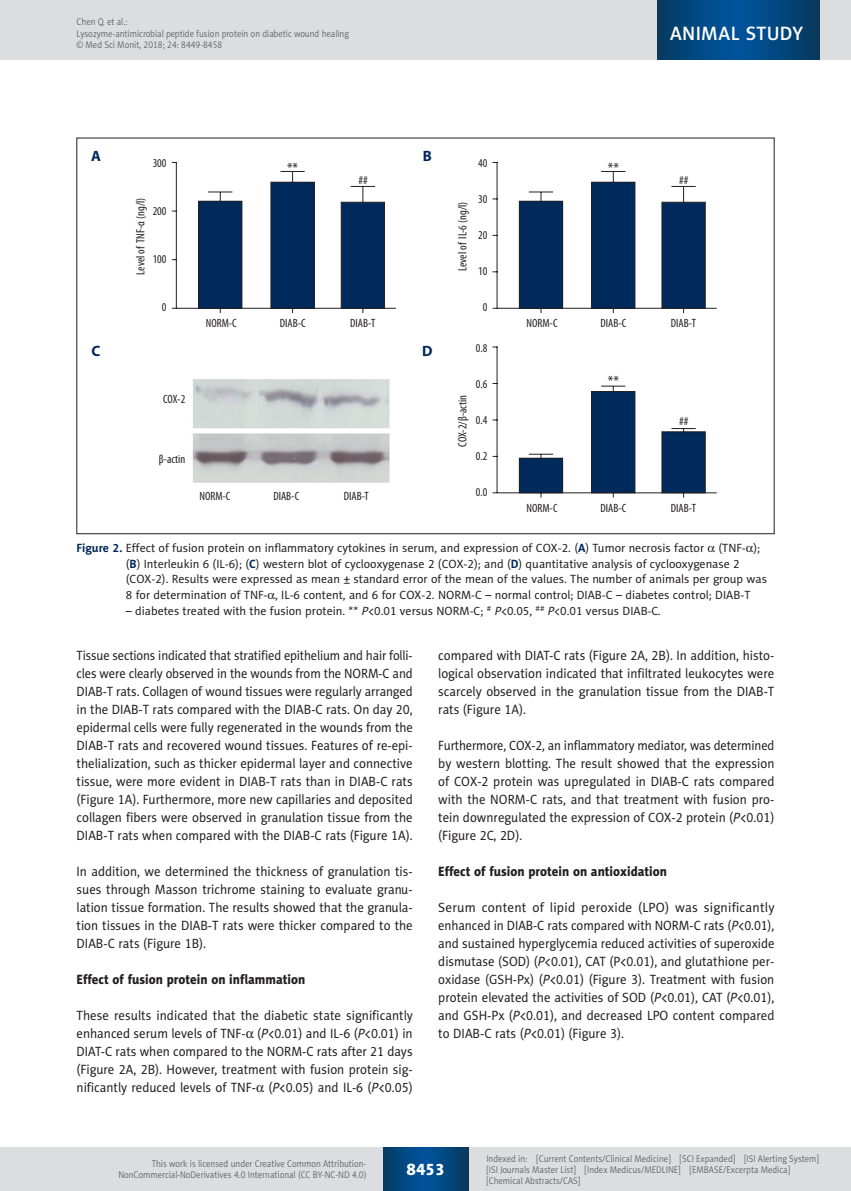
<style>
.page{position:relative;width:851px;height:1191px;background:#fff}
.page>*{position:absolute;margin:0;border:0;box-sizing:border-box;transform-origin:0 0}
.t1{font:19.5px "Naomi Sans EFN Medium";letter-spacing:.015em;color:#fff}
.t2{font:16.5px "Naomi Sans EFN Heavy";color:#fff}
.t3{font:condensed 15px "Myriad Pro";color:#231f20}
.t4{font:700 15px "Myriad Pro";color:#00295c}
.MSM_Body{font:13.5px/18px "Naomi Sans EFN";color:#231f20;text-align:justify;scale:.92 1}
.MSM_Body-2{font:13.5px/18px "Naomi Sans EFN";color:#231f20;text-align:justify;scale:.95 1}
.MSM_Body-3{font:13.5px/18px "Naomi Sans EFN";color:#231f20;text-align:justify}
.MSM_Headline_2{font:13.5px "Naomi Sans EFN Heavy";color:#231f20;scale:.95 1}
.MSM_Rycina_tytul{font:12px/15.8px "Naomi Sans EFN";color:#231f20}
.t5{font:condensed 12px "Myriad Pro";color:#231f20}
.t6{font:9.75px/11.2px "Naomi Sans EFN Light";color:#57585a;scale:.9 1}
.s1{font-weight:700;color:#00295c}
.s2{font-family:"Standard Sym L"}
.s3{font-style:italic}
</style>
<div class="page">
<img style="left:192px;top:379px;width:198px;height:104px">
<hr style="left:176px;top:162px;width:1px;height:146px;background:#231f20">
<hr style="left:172px;top:308px;width:224px;height:1px;background:#231f20">
<svg style="left:198px;top:171px;width:177px;height:142px"></svg>
<div style="left:341px;top:202px;width:44px;height:107px;background:#00295c;border:1px solid #231f20"></div>
<hr style="left:496px;top:162px;width:1px;height:146px;background:#231f20">
<hr style="left:492px;top:308px;width:224px;height:1px;background:#231f20">
<svg style="left:518px;top:171px;width:178px;height:142px"></svg>
<div style="left:661px;top:202px;width:44px;height:107px;background:#00295c;border:1px solid #231f20"></div>
<hr style="left:496px;top:346px;width:1px;height:147px;background:#231f20">
<hr style="left:492px;top:492px;width:224px;height:1px;background:#231f20">
<svg style="left:518px;top:385px;width:178px;height:113px"></svg>
<div style="left:661px;top:431px;width:44px;height:62px;background:#00295c;border:1px solid #231f20"></div>
<div style="left:0;top:1148px;width:850px;height:43px;background:#dcdddf"></div>
<svg style="left:383px;top:1147px;width:85px;height:43px;background:#02477e"></svg>
<div style="left:0;top:0;width:850px;height:60px;background:#dcdddf"></div>
<svg style="left:657px;top:0;width:162px;height:60px;background:#02477e"></svg>
<p class="t6" style="left:77px;top:16px;width:304px">Chen Q. et al.:<br>Lysozyme-antimicrobial peptide fusion protein on diabetic wound healing © Med Sci Monit, 2018; 24: 8449-8458</p>
<h1 class="t1" style="left:670px;top:22px;width:134px">ANIMAL STUDY</h1>
<p class="t4" style="left:91px;top:147px;width:11px">A</p>
<p class="t4" style="left:91px;top:341px;width:10px">C</p>
<p class="t5" style="left:153px;top:156px;width:15px">300</p>
<p class="t5" style="left:134px;top:275px;width:78px;rotate:-90deg">Level of TNF-α (ng/l)</p>
<p class="t5" style="left:153px;top:204px;width:15px">200</p>
<p class="t5" style="left:153px;top:252px;width:15px">100</p>
<p class="t5" style="left:162px;top:300px;width:6px">0</p>
<p class="t3" style="left:287px;top:160px;width:13px">**</p>
<p class="t5" style="left:206px;top:317px;width:32px">NORM-C</p>
<p class="t5" style="left:280px;top:317px;width:27px">DIAB-C</p>
<p class="t5" style="left:358px;top:173px;width:11px">##</p>
<p class="t5" style="left:350px;top:317px;width:27px">DIAB-T</p>
<p class="t5" style="left:163px;top:392px;width:24px">COX-2</p>
<p class="t5" style="left:159px;top:452px;width:28px">β-actin</p>
<p class="t5" style="left:199px;top:490px;width:32px">NORM-C</p>
<p class="t5" style="left:273px;top:490px;width:27px">DIAB-C</p>
<p class="t5" style="left:344px;top:490px;width:27px">DIAB-T</p>
<p class="t4" style="left:423px;top:147px;width:11px">B</p>
<p class="t4" style="left:422px;top:341px;width:12px">D</p>
<p class="t5" style="left:456px;top:271px;width:71px;rotate:-90deg">Level of IL-6 (ng/l)</p>
<p class="t5" style="left:478px;top:156px;width:11px">40</p>
<p class="t5" style="left:478px;top:192px;width:11px">30</p>
<p class="t5" style="left:478px;top:228px;width:11px">20</p>
<p class="t5" style="left:478px;top:264px;width:11px">10</p>
<p class="t5" style="left:482px;top:300px;width:6px">0</p>
<p class="t5" style="left:475px;top:341px;width:13px">0.8</p>
<p class="t5" style="left:475px;top:377px;width:13px">0.6</p>
<p class="t5" style="left:475px;top:413px;width:13px">0.4</p>
<p class="t5" style="left:475px;top:449px;width:13px">0.2</p>
<p class="t5" style="left:475px;top:485px;width:13px">0.0</p>
<p class="t5" style="left:456px;top:447px;width:53px;rotate:-90deg">COX-2/β-actin</p>
<p class="t3" style="left:607px;top:160px;width:13px">**</p>
<p class="t5" style="left:526px;top:317px;width:32px">NORM-C</p>
<p class="t5" style="left:600px;top:317px;width:27px">DIAB-C</p>
<p class="t3" style="left:607px;top:373px;width:13px">**</p>
<p class="t5" style="left:526px;top:501px;width:32px">NORM-C</p>
<p class="t5" style="left:600px;top:501px;width:27px">DIAB-C</p>
<p class="t5" style="left:679px;top:173px;width:11px">##</p>
<p class="t5" style="left:670px;top:317px;width:27px">DIAB-T</p>
<p class="t5" style="left:679px;top:414px;width:11px">##</p>
<p class="t5" style="left:670px;top:501px;width:27px">DIAB-T</p>
<p class="MSM_Rycina_tytul" style="left:126px;top:540px;width:642px;text-indent:-49px"><span class="s1">Figure 2.</span> Effect of fusion protein on inflammatory cytokines in serum, and expression of COX-2. (<span class="s1">A</span>) Tumor necrosis factor <span class="s2">a</span> (TNF-<span class="s2">a</span>); (<span class="s1">B</span>) Interleukin 6 (IL-6); (<span class="s1">C</span>) western blot of cyclooxygenase 2 (COX-2); and (<span class="s1">D</span>) quantitative analysis of cyclooxygenase 2 (COX-2). Results were expressed as mean ± standard error of the mean of the values. The number of animals per group was 8 for determination of TNF-<span class="s2">a</span>, IL-6 content, and 6 for COX-2. NORM-C – normal control; DIAB-C – diabetes control; DIAB-T</p>
<p class="MSM_Rycina_tytul" style="left:126px;top:603px;width:536px">– diabetes treated with the fusion protein. ** <span class="s3">P</span>&lt;0.01 versus NORM-C; <sup>#</sup> <span class="s3">P</span>&lt;0.05, <sup>##</sup> <span class="s3">P</span>&lt;0.01 versus DIAB-C.</p>
<p class="MSM_Body" style="left:77px;top:646px;width:367px">Tissue sections indicated that stratified epithelium and hair folli&shy;cles were clearly observed in the wounds from the NORM-C and DIAB-T rats. Collagen of wound tissues were regularly arranged in the DIAB-T rats compared with the DIAB-C rats. On day 20, epidermal cells were fully regenerated in the wounds from the DIAB-T rats and recovered wound tissues. Features of re-epi&shy;thelialization, such as thicker epidermal layer and connective tissue, were more evident in DIAB-T rats than in DIAB-C rats (Figure 1A). Furthermore, more new capillaries and deposited collagen fibers were observed in granulation tissue from the DIAB-T rats when compared with the DIAB-C rats (Figure 1A).</p>
<p class="MSM_Body-2" style="left:77px;top:862px;width:355px">In addition, we determined the thickness of granulation tis&shy;sues through Masson trichrome staining to evaluate granu&shy;lation tissue formation. The results showed that the granula&shy;tion tissues in the DIAB-T rats were thicker compared to the DIAB-C rats (Figure 1B).</p>
<p class="MSM_Headline_2" style="left:77px;top:971px;width:242px">Effect of fusion protein on inflammation</p>
<p class="MSM_Body-2" style="left:77px;top:1006px;width:355px">These results indicated that the diabetic state significantly enhanced serum levels of TNF-<span class="s2">a</span> (<span class="s3">P</span>&lt;0.01) and IL-6 (<span class="s3">P</span>&lt;0.01) in DIAT-C rats when compared to the NORM-C rats after 21 days (Figure 2A, 2B). However, treatment with fusion protein sig&shy;nificantly reduced levels of TNF-<span class="s2">a</span> (<span class="s3">P</span>&lt;0.05) and IL-6 (<span class="s3">P</span>&lt;0.05)</p>
<p class="MSM_Body-2" style="left:438px;top:646px;width:355px">compared with DIAT-C rats (Figure 2A, 2B). In addition, histo&shy;logical observation indicated that infiltrated leukocytes were scarcely observed in the granulation tissue from the DIAB-T rats (Figure 1A).</p>
<p class="MSM_Body" style="left:438px;top:736px;width:367px">Furthermore, COX-2, an inflammatory mediator, was determined by western blotting. The result showed that the expression of COX-2 protein was upregulated in DIAB-C rats compared with the NORM-C rats, and that treatment with fusion pro&shy;tein downregulated the expression of COX-2 protein (<span class="s3">P</span>&lt;0.01) (Figure 2C, 2D).</p>
<p class="MSM_Headline_2" style="left:438px;top:863px;width:242px">Effect of fusion protein on antioxidation</p>
<p class="MSM_Body-3" style="left:438px;top:898px;width:338px">Serum content of lipid peroxide (LPO) was significantly enhanced in DIAB-C rats compared with NORM-C rats (<span class="s3">P</span>&lt;0.01), and sustained hyperglycemia reduced activities of superoxide dismutase (SOD) (<span class="s3">P</span>&lt;0.01), CAT (P&lt;0.01), and glutathione per&shy;oxidase (GSH-Px) (<span class="s3">P</span>&lt;0.01) (Figure 3). Treatment with fusion protein elevated the activities of SOD (<span class="s3">P</span>&lt;0.01), CAT (<span class="s3">P</span>&lt;0.01), and GSH-Px (<span class="s3">P</span>&lt;0.01), and decreased LPO content compared to DIAB-C rats (<span class="s3">P</span>&lt;0.01) (Figure 3).</p>
<p class="t6" style="left:118px;top:1158px;width:277px;text-align:right">This work is licensed under Creative Common Attribution-<br>NonCommercial-NoDerivatives 4.0 International (CC BY-NC-ND 4.0)</p>
<p class="t2" style="left:406px;top:1159px;width:40px">8453</p>
<p class="t6" style="left:486px;top:1152px;width:371px">Indexed in: [Current Contents/Clinical Medicine] [SCI Expanded] [ISI Alerting System] [ISI Journals Master List] [Index Medicus/MEDLINE] [EMBASE/Excerpta Medica] [Chemical Abstracts/CAS]</p>
</div>
